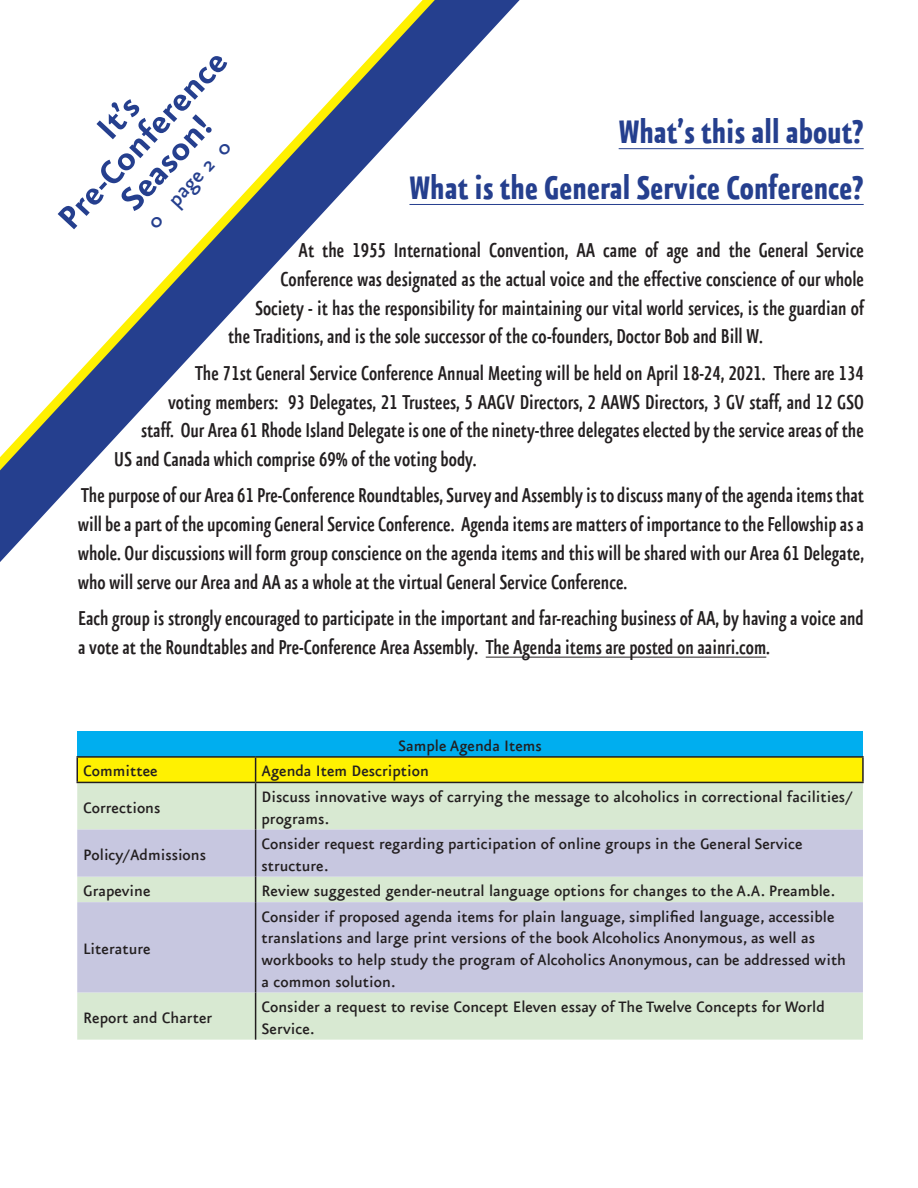
<style>
.page{position:relative;width:918px;height:1188px;background:#fff}
.page>*{position:absolute;margin:0;border:0;box-sizing:border-box;transform-origin:0 0}
.t1{font:700 39px "Eureka Sans Cond";color:#253f8e}
.t2{font:700 39px "Eureka Sans";color:#253f8e}
.t3{font:500 24px/28.8px "Eureka Sans Cond";color:#231f20;text-align:justify}
.t4{font:500 24px "Eureka Sans";color:#253f8e}
.t5{font:500 18px/21.6px "Eureka Sans";color:#231f20}
.s1{font-family:"Eureka Sans Cond Medium Caps";font-weight:400}
</style>
<div class="page">
<hr style="left:486px;top:657px;width:280px;height:1px;background:#231f20">
<div style="left:77px;top:731px;width:786px;height:26px;background:#00aeef"></div>
<div style="left:77px;top:783px;width:786px;height:257px;background:#d8e9d2"></div>
<svg style="left:77px;top:830px;width:786px;height:163px;background:#c9ccdd"></svg>
<div style="left:78px;top:758px;width:784px;height:24px;background:#fff101"></div>
<hr style="left:255px;top:783px;width:1px;height:47px;background:#231f20">
<hr style="left:255px;top:830px;width:1px;height:47px;background:#231f20">
<svg style="left:255px;top:877px;width:1px;height:25px"></svg>
<hr style="left:255px;top:902px;width:1px;height:91px;background:#231f20">
<hr style="left:255px;top:993px;width:1px;height:47px;background:#231f20">
<hr style="left:76px;top:756px;width:180px;height:2px;background:#231f20">
<hr style="left:76px;top:758px;width:2px;height:24px;background:#231f20">
<hr style="left:256px;top:756px;width:608px;height:2px;background:#231f20">
<hr style="left:862px;top:758px;width:2px;height:24px;background:#231f20">
<hr style="left:76px;top:782px;width:180px;height:1px;background:#231f20">
<hr style="left:256px;top:782px;width:608px;height:1px;background:#231f20">
<hr style="left:619px;top:148px;width:245px;height:1px;background:#253f8e">
<hr style="left:409px;top:204px;width:455px;height:1px;background:#253f8e">
<svg style="left:0;top:0;width:520px;height:562px"></svg>
<p class="t2" style="left:48px;top:210px;width:232px;rotate:-47deg">Pre-Conference</p>
<p class="t2" style="left:87px;top:120px;width:48px;rotate:-47deg">It’s</p>
<p class="t2" style="left:111px;top:191px;width:118px;rotate:-47deg">Season!</p>
<p class="t4" style="left:142px;top:217px;width:114px;rotate:-47deg">0 page 2 0</p>
<p class="t1" style="left:619px;top:114px;width:247px">What’s this all about?</p>
<p class="t1" style="left:409px;top:170px;width:456px">What is the General Service Conference?</p>
<p class="t3" style="left:299px;top:237px;width:567px">At the <span class="s1">1955</span> International Convention, AA came of age and the General Service</p>
<p class="t3" style="left:281px;top:266px;width:585px">Conference was designated as the actual voice and the effective conscience of our whole</p>
<p class="t3" style="left:255px;top:295px;width:610px">Society - it has the responsibility for maintaining our vital world services, is the guardian of</p>
<p class="t3" style="left:228px;top:323px;width:536px">the Traditions, and is the sole successor of the co-founders, Doctor Bob and Bill W.</p>
<p class="t3" style="left:195px;top:360px;width:670px">The <span class="s1">71</span>st General Service Conference Annual Meeting will be held on April <span class="s1">18-24, 2021</span>. There are <span class="s1">134</span></p>
<p class="t3" style="left:168px;top:389px;width:697px">voting members: <span class="s1">93</span> Delegates, <span class="s1">21</span> Trustees, <span class="s1">5</span> AAGV Directors, <span class="s1">2</span> AAWS Directors, <span class="s1">3</span> GV staff, and <span class="s1">12</span> GSO</p>
<p class="t3" style="left:141px;top:417px;width:724px">staff. Our Area <span class="s1">61</span> Rhode Island Delegate is one of the ninety-three delegates elected by the service areas of the</p>
<p class="t3" style="left:114px;top:446px;width:364px">US and Canada which comprise <span class="s1">69%</span> of the voting body.</p>
<p class="t3" style="left:78px;top:482px;width:787px">The purpose of our Area <span class="s1">61</span> Pre-Conference Roundtables, Survey and Assembly is to discuss many of the agenda items that will be a part of the upcoming General Service Conference. Agenda items are matters of importance to the Fellowship as a whole. Our discussions will form group conscience on the agenda items and this will be shared with our Area <span class="s1">61</span> Delegate, who will serve our Area and AA as a whole at the virtual General Service Conference.</p>
<p class="t3" style="left:78px;top:605px;width:787px">Each group is strongly encouraged to participate in the important and far-reaching business of AA, by having a voice and a vote at the Roundtables and Pre-Conference Area Assembly. The Agenda items are posted on aainri.com.</p>
<p class="t5" style="left:398px;top:735px;width:145px">Sample Agenda Items</p>
<p class="t5" style="left:83px;top:761px;width:76px">Committee</p>
<p class="t5" style="left:262px;top:761px;width:169px">Agenda Item Description</p>
<p class="t5" style="left:83px;top:797px;width:79px">Corrections</p>
<p class="t5" style="left:262px;top:786px;width:593px">Discuss innovative ways of carrying the message to alcoholics in correctional facilities/ programs.</p>
<p class="t5" style="left:83px;top:844px;width:124px">Policy/Admissions</p>
<p class="t5" style="left:262px;top:834px;width:543px">Consider request regarding participation of online groups in the General Service structure.</p>
<p class="t5" style="left:83px;top:881px;width:69px">Grapevine</p>
<p class="t5" style="left:262px;top:881px;width:575px">Review suggested gender-neutral language options for changes to the A.A. Preamble.</p>
<p class="t5" style="left:83px;top:939px;width:69px">Literature</p>
<p class="t5" style="left:262px;top:906px;width:586px">Consider if proposed agenda items for plain language, simplified language, accessible translations and large print versions of the book Alcoholics Anonymous, as well as workbooks to help study the program of Alcoholics Anonymous, can be addressed with a common solution.</p>
<p class="t5" style="left:83px;top:1007px;width:130px">Report and Charter</p>
<p class="t5" style="left:262px;top:997px;width:565px">Consider a request to revise Concept Eleven essay of The Twelve Concepts for World<br>Service.</p>
</div>
